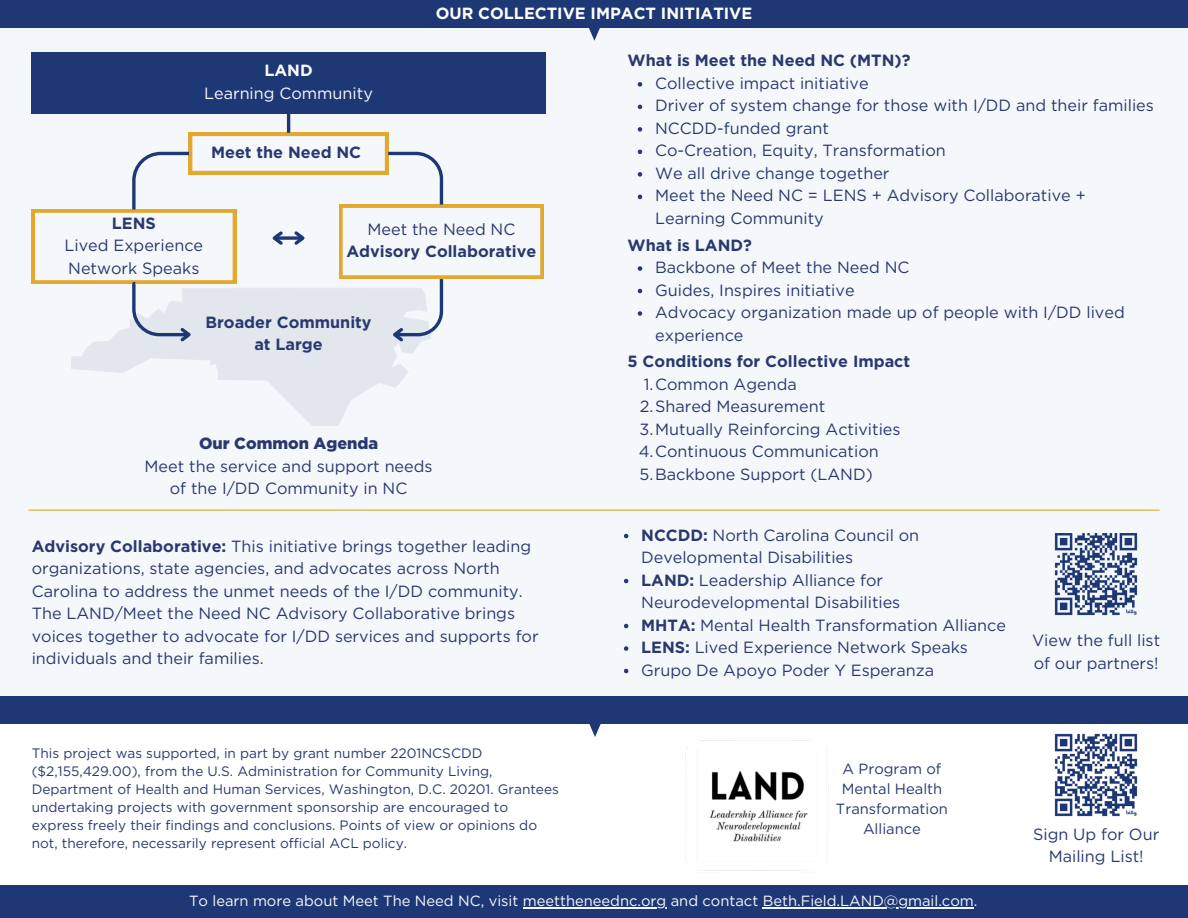
<style>
.page{position:relative;width:1188px;height:918px;background:#fff}
.page>*{position:absolute;margin:0;border:0;box-sizing:border-box;transform-origin:0 0}
.t1{font:16.2px/22.5px "Gotham";color:#293970}
.t2{font:700 16.2px/22.5px "Gotham";color:#293970;text-align:center}
.t3{font:700 16.2px "Gotham";color:#fff}
.t4{font:16.2px "Gotham";color:#f9fafc}
.t5{font:900 16.2px "Gotham";color:#293970}
.t6{font:700 16.2px "Gotham";color:#f9fafc}
.t7{font:14.7px "Gotham";color:#f9fafc}
.t8{font:14.7px/20.2px "Gotham";color:#293970;text-align:center}
.t9{font:13.65px/18px "Gotham";color:#293970}
.s1{font-weight:700}
</style>
<div class="page">
<div style="left:0;top:20px;width:1188px;height:703px;background:#f5f8fa"></div>
<div style="left:0;top:0;width:1188px;height:28px;background:#1e3775"></div>
<svg style="left:589px;top:28px;width:11px;height:13px"></svg>
<div style="left:0;top:696px;width:1188px;height:28px;background:#1e3775"></div>
<svg style="left:589px;top:724px;width:12px;height:13px"></svg>
<div style="left:0;top:886px;width:1188px;height:32px;background:#1e3775"></div>
<img style="left:685px;top:739px;width:128px;height:132px">
<img style="left:1054px;top:733px;width:84px;height:84px">
<svg style="left:638px;top:82px;width:4px;height:5px"></svg>
<svg style="left:638px;top:105px;width:4px;height:4px"></svg>
<svg style="left:638px;top:127px;width:4px;height:5px"></svg>
<svg style="left:638px;top:150px;width:4px;height:4px"></svg>
<svg style="left:638px;top:172px;width:4px;height:5px"></svg>
<svg style="left:638px;top:195px;width:4px;height:4px"></svg>
<svg style="left:638px;top:266px;width:4px;height:5px"></svg>
<svg style="left:638px;top:289px;width:4px;height:4px"></svg>
<svg style="left:638px;top:311px;width:4px;height:5px"></svg>
<div style="left:32px;top:52px;width:513px;height:62px;background:#1e3775"></div>
<hr style="left:523px;top:907px;width:143px;height:2px;background:#f5f8fa">
<hr style="left:763px;top:907px;width:211px;height:2px;background:#f5f8fa">
<svg style="left:624px;top:534px;width:4px;height:4px"></svg>
<svg style="left:624px;top:579px;width:4px;height:4px"></svg>
<svg style="left:624px;top:624px;width:4px;height:4px"></svg>
<svg style="left:624px;top:646px;width:4px;height:5px"></svg>
<svg style="left:624px;top:669px;width:4px;height:4px"></svg>
<img style="left:1054px;top:533px;width:84px;height:83px">
<hr style="left:287px;top:114px;width:3px;height:19px;background:#1e3775">
<hr style="left:28px;top:510px;width:1132px;height:1px;background:#e3a82e">
<svg style="left:32px;top:133px;width:512px;height:211px"></svg>
<p class="t2" style="left:112px;top:211px;width:46px">LENS</p>
<p class="t3" style="left:436px;top:3px;width:318px">OUR COLLECTIVE IMPACT INITIATIVE</p>
<p class="t6" style="left:264px;top:60px;width:50px">LAND</p>
<p class="t4" style="left:204px;top:83px;width:170px">Learning Community</p>
<p class="t2" style="left:211px;top:141px;width:152px">Meet the Need NC</p>
<p class="t1" style="left:367px;top:218px;width:149px">Meet the Need NC</p>
<p class="t2" style="left:628px;top:49px;width:284px">What is Meet the Need NC (MTN)?</p>
<p class="t1" style="left:655px;top:72px;width:500px">Collective impact initiative<br>Driver of system change for those with I/DD and their families NCCDD-funded grant<br>Co-Creation, Equity, Transformation<br>We all drive change together<br>Meet the Need NC = LENS + Advisory Collaborative + Learning Community</p>
<p class="t1" style="left:65px;top:234px;width:140px">Lived Experience<br>Network Speaks</p>
<p class="t2" style="left:347px;top:240px;width:191px">Advisory Collaborative</p>
<p class="t2" style="left:205px;top:311px;width:168px">Broader Community at Large</p>
<p class="t5" style="left:199px;top:432px;width:180px">Our Common Agenda</p>
<p class="t1" style="left:145px;top:454px;width:290px;text-align:center">Meet the service and support needs of the I/DD Community in NC</p>
<p class="t2" style="left:628px;top:233px;width:126px">What is LAND?</p>
<p class="t1" style="left:655px;top:256px;width:471px">Backbone of Meet the Need NC<br>Guides, Inspires initiative<br>Advocacy organization made up of people with I/DD lived experience</p>
<p class="t2" style="left:628px;top:350px;width:284px">5 Conditions for Collective Impact</p>
<p class="t1" style="left:639px;top:372px;width:263px;text-indent:5px">1.Common Agenda<br>2.Shared Measurement<br>3.Mutually Reinforcing Activities<br>4.Continuous Communication<br>5.Backbone Support (LAND)</p>
<p class="t1" style="left:32px;top:534px;width:508px"><span class="s1">Advisory Collaborative:</span> This initiative brings together leading organizations, state agencies, and advocates across North Carolina to address the unmet needs of the I/DD community.<br>The LAND/Meet the Need NC Advisory Collaborative brings voices together to advocate for I/DD services and supports for individuals and their families.</p>
<p class="t1" style="left:641px;top:523px;width:366px"><span class="s1">NCCDD:</span> North Carolina Council on Developmental Disabilities<br><span class="s1">LAND:</span> Leadership Alliance for Neurodevelopmental Disabilities<br><span class="s1">MHTA:</span> Mental Health Transformation Alliance <span class="s1">LENS:</span> Lived Experience Network Speaks Grupo De Apoyo Poder Y Esperanza</p>
<p class="t1" style="left:1032px;top:629px;width:130px">View the full list of our partners!</p>
<p class="t9" style="left:32px;top:744px;width:529px">This project was supported, in part by grant number 2201NCSCDD ($2,155,429.00), from the U.S. Administration for Community Living, Department of Health and Human Services, Washington, D.C. 20201. Grantees undertaking projects with government sponsorship are encouraged to express freely their findings and conclusions. Points of view or opinions do not, therefore, necessarily represent official ACL policy.</p>
<p class="t8" style="left:836px;top:758px;width:114px">A Program of<br>Mental Health<br>Transformation<br>Alliance</p>
<p class="t7" style="left:189px;top:892px;width:790px">To learn more about Meet The Need NC, visit meettheneednc.org and contact Beth.Field.LAND@gmail.com.</p>
<p class="t1" style="left:1033px;top:823px;width:128px;text-align:center">Sign Up for Our<br>Mailing List!</p>
</div>
